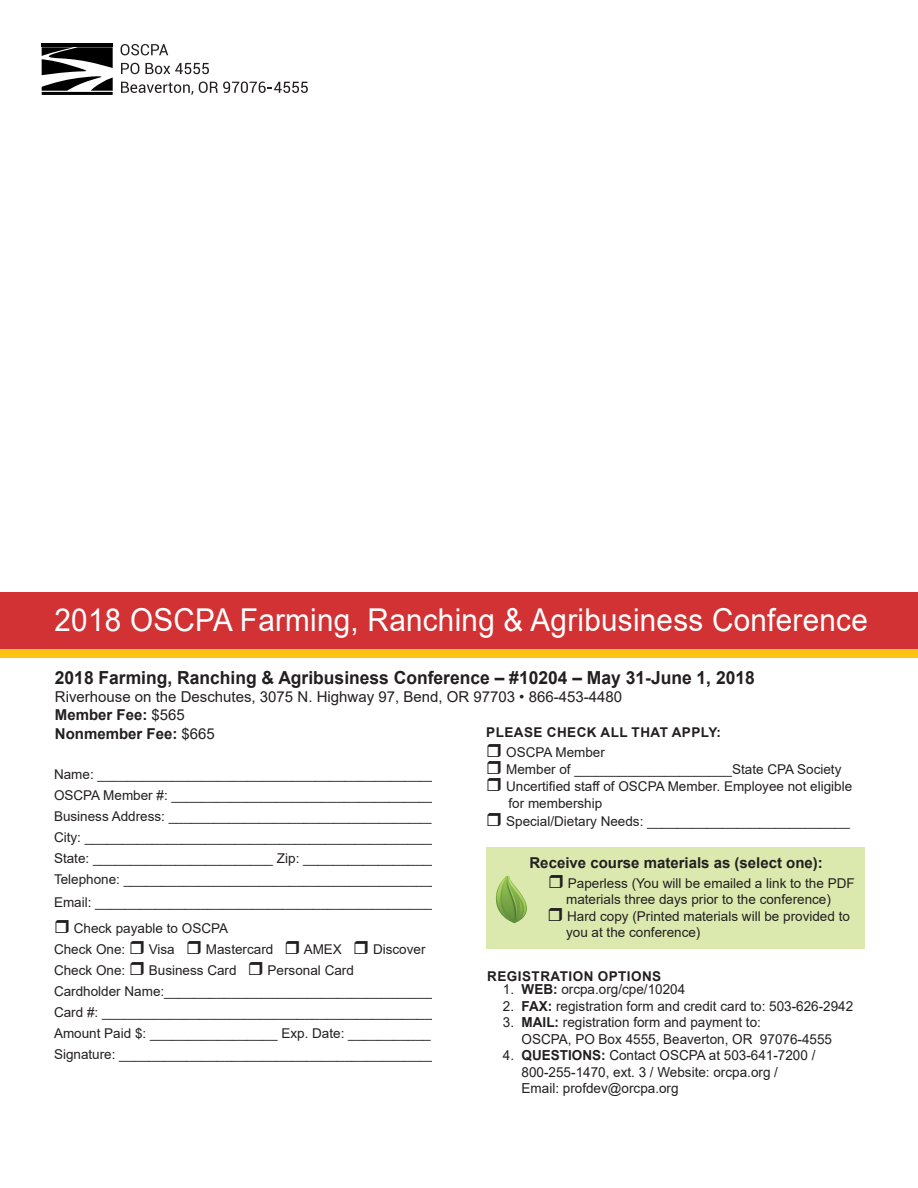
<style>
.page{position:relative;width:918px;height:1188px;background:#fff}
.page>*{position:absolute;margin:0;border:0;box-sizing:border-box;transform-origin:0 0}
.t1{font:31.5px "Arial";letter-spacing:.01em;color:#fff;scale:.94 1}
.t2{font:700 18px "Arial";color:#231f20}
.t3{font:15px/18px "Arial";color:#231f20}
.t4{font:700 15px "Arial";color:#231f20}
.t5{font:13.8px/16.5px "Arial";color:#231f20}
.t6{font:13.5px/17.2px "Arial";color:#231f20}
.t7{font:700 13.5px "Arial";letter-spacing:.035em;color:#231f20}
.s1{font-weight:700}
.s2{font-weight:400}
</style>
<div class="page">
<div style="left:486px;top:847px;width:379px;height:102px;background:#dbe9af"></div>
<svg style="left:495px;top:876px;width:32px;height:47px"></svg>
<hr style="left:42px;top:43px;width:71px;height:3px;background:#000">
<hr style="left:42px;top:92px;width:71px;height:3px;background:#000">
<svg style="left:42px;top:47px;width:71px;height:44px"></svg>
<svg style="left:121px;top:44px;width:47px;height:11px"></svg>
<svg style="left:121px;top:63px;width:18px;height:11px"></svg>
<svg style="left:145px;top:63px;width:64px;height:11px"></svg>
<svg style="left:121px;top:82px;width:72px;height:13px"></svg>
<svg style="left:199px;top:82px;width:109px;height:11px"></svg>
<div style="left:0;top:592px;width:918px;height:60px;background:#d23234"></div>
<div style="left:0;top:649px;width:918px;height:9px;background:#fec210"></div>
<p class="t1" style="left:55px;top:598px;width:867px">2018 OSCPA Farming, Ranching &amp; Agribusiness Conference</p>
<p class="t2" style="left:55px;top:665px;width:701px">2018 Farming, Ranching &amp; Agribusiness Conference – #10204 – May 31-June 1, 2018</p>
<p class="t3" style="left:55px;top:688px;width:569px">Riverhouse on the Deschutes, 3075 N. Highway 97, Bend, OR 97703 • 866-453-4480<br><span class="s1">Member Fee:</span> $565</p>
<p class="t4" style="left:55px;top:723px;width:162px">Nonmember Fee: <span class="s2">$665</span></p>
<p class="t7" style="left:486px;top:723px;width:236px">PLEASE CHECK ALL THAT APPLY:</p>
<p class="t6" style="left:506px;top:743px;width:100px">OSCPA Member</p>
<p class="t6" style="left:506px;top:760px;width:337px">Member of _____________________State CPA Society</p>
<p class="t6" style="left:506px;top:778px;width:348px">Uncertified staff of OSCPA Member. Employee not eligible for membership</p>
<p class="t6" style="left:506px;top:812px;width:345px">Special/Dietary Needs: ___________________________</p>
<p class="t4" style="left:530px;top:852px;width:295px">Receive course materials as (select one):</p>
<p class="t6" style="left:566px;top:875px;width:290px;line-height:16.5px">Paperless (You will be emailed a link to the PDF materials three days prior to the conference)</p>
<p class="t6" style="left:567px;top:907px;width:284px">Hard copy (Printed materials will be provided to</p>
<p class="t6" style="left:566px;top:924px;width:136px">you at the conference)</p>
<p class="t6" style="left:54px;top:766px;width:383px">Name: _____________________________________________</p>
<p class="t6" style="left:54px;top:787px;width:382px">OSCPA Member #: ___________________________________</p>
<p class="t6" style="left:54px;top:808px;width:379px">Business Address: ___________________________________</p>
<p class="t6" style="left:54px;top:829px;width:385px">City: _______________________________________________</p>
<p class="t6" style="left:54px;top:850px;width:386px">State: ________________________ Zip: __________________</p>
<p class="t6" style="left:54px;top:871px;width:387px">Telephone: __________________________________________</p>
<p class="t6" style="left:54px;top:894px;width:381px">Email: _____________________________________________</p>
<p class="t6" style="left:74px;top:920px;width:156px">Check payable to OSCPA</p>
<p class="t6" style="left:54px;top:941px;width:73px">Check One:</p>
<p class="t6" style="left:149px;top:941px;width:28px">Visa</p>
<p class="t6" style="left:206px;top:941px;width:69px">Mastercard</p>
<p class="t6" style="left:304px;top:941px;width:40px">AMEX</p>
<p class="t6" style="left:373px;top:941px;width:54px">Discover</p>
<p class="t6" style="left:54px;top:962px;width:73px">Check One:</p>
<p class="t6" style="left:149px;top:962px;width:89px">Business Card</p>
<p class="t6" style="left:268px;top:962px;width:88px">Personal Card</p>
<p class="t6" style="left:54px;top:983px;width:397px">Cardholder Name:______________________________________</p>
<p class="t6" style="left:54px;top:1004px;width:402px">Card #: _______________________________________________</p>
<p class="t6" style="left:54px;top:1025px;width:378px">Amount Paid $: _________________ Exp. Date: ___________</p>
<p class="t6" style="left:54px;top:1046px;width:382px">Signature: __________________________________________</p>
<p class="t7" style="left:487px;top:967px;width:176px">REGISTRATION OPTIONS</p>
<p class="t5" style="left:503px;top:981px;width:184px">1. <span class="s1">WEB:</span> orcpa.org/cpe/10204</p>
<p class="t5" style="left:503px;top:998px;width:352px">2. <span class="s1">FAX:</span> registration form and credit card to: 503-626-2942</p>
<p class="t5" style="left:522px;top:1014px;width:312px;text-indent:-19px">3. <span class="s1">MAIL:</span> registration form and payment to:<br>OSCPA, PO Box 4555, Beaverton, OR 97076-4555</p>
<p class="t5" style="left:522px;top:1047px;width:295px;text-indent:-19px">4. <span class="s1">QUESTIONS:</span> Contact OSCPA at 503-641-7200 /<br>800-255-1470, ext. 3 / Website: orcpa.org /<br>Email: profdev@orcpa.org</p>
</div>
